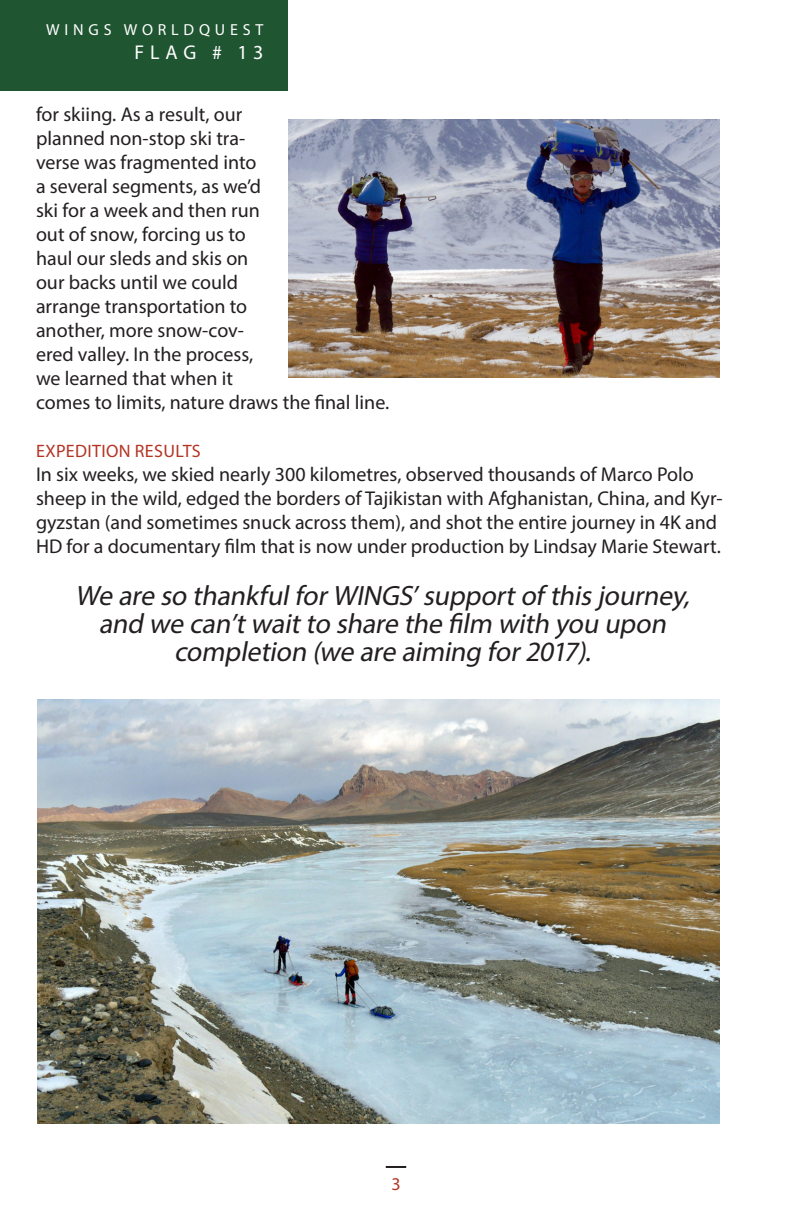
<style>
.page{position:relative;width:792px;height:1224px;background:#fff}
.page>*{position:absolute;margin:0;border:0;box-sizing:border-box;transform-origin:0 0}
.t1{font:italic 28px/28px "Myriad Pro";letter-spacing:-.01em;color:#231f20;text-align:center}
._06_Weiss_text{font:20px/24px "Myriad Pro";color:#231f20}
.t2{font:20px "Myriad Pro";letter-spacing:.29em;color:#fff}
._04_Varela_Paragraph{font:18px "Myriad Pro";letter-spacing:.02em;color:#b43424}
.t3{font:16px "Myriad Pro";letter-spacing:.3em;color:#fff}
</style>
<div class="page">
<hr style="left:386px;top:1166px;width:20px;height:2px;background:#231f20">
<div style="left:0;top:0;width:288px;height:91px;background:#205532"></div>
<img style="left:37px;top:700px;width:683px;height:423px">
<img style="left:288px;top:120px;width:432px;height:257px">
<p class="t3" style="left:46px;top:20px;width:219px">WINGS WORLDQUEST</p>
<p class="t2" style="left:134px;top:40px;width:131px">FLAG # 13</p>
<p class="_06_Weiss_text" style="left:36px;top:102px;width:355px">for skiing. As a result, our<br>planned non-stop ski tra-<br>verse was fragmented into<br>a several segments, as we’d<br>ski for a week and then run<br>out of snow, forcing us to<br>haul our sleds and skis on<br>our backs until we could<br>arrange transportation to<br>another, more snow-cov-<br>ered valley. In the process,<br>we learned that when it<br>comes to limits, nature draws the final line.</p>
<p class="_04_Varela_Paragraph" style="left:36px;top:440px;width:166px">EXPEDITION RESULTS</p>
<p class="_06_Weiss_text" style="left:36px;top:462px;width:688px">In six weeks, we skied nearly 300 kilometres, observed thousands of Marco Polo sheep in the wild, edged the borders of Tajikistan with Afghanistan, China, and Kyr&shy;gyzstan (and sometimes snuck across them), and shot the entire journey in 4K and HD for a documentary film that is now under production by Lindsay Marie Stewart.</p>
<p class="t1" style="left:75px;top:581px;width:621px">We are so thankfulforWINGS’supportof this journey, and we can’twaitto share the film with you upon completion (we are aiming for2017).</p>
<p class="_04_Varela_Paragraph" style="left:391px;top:1172px;width:11px">3</p>
</div>
